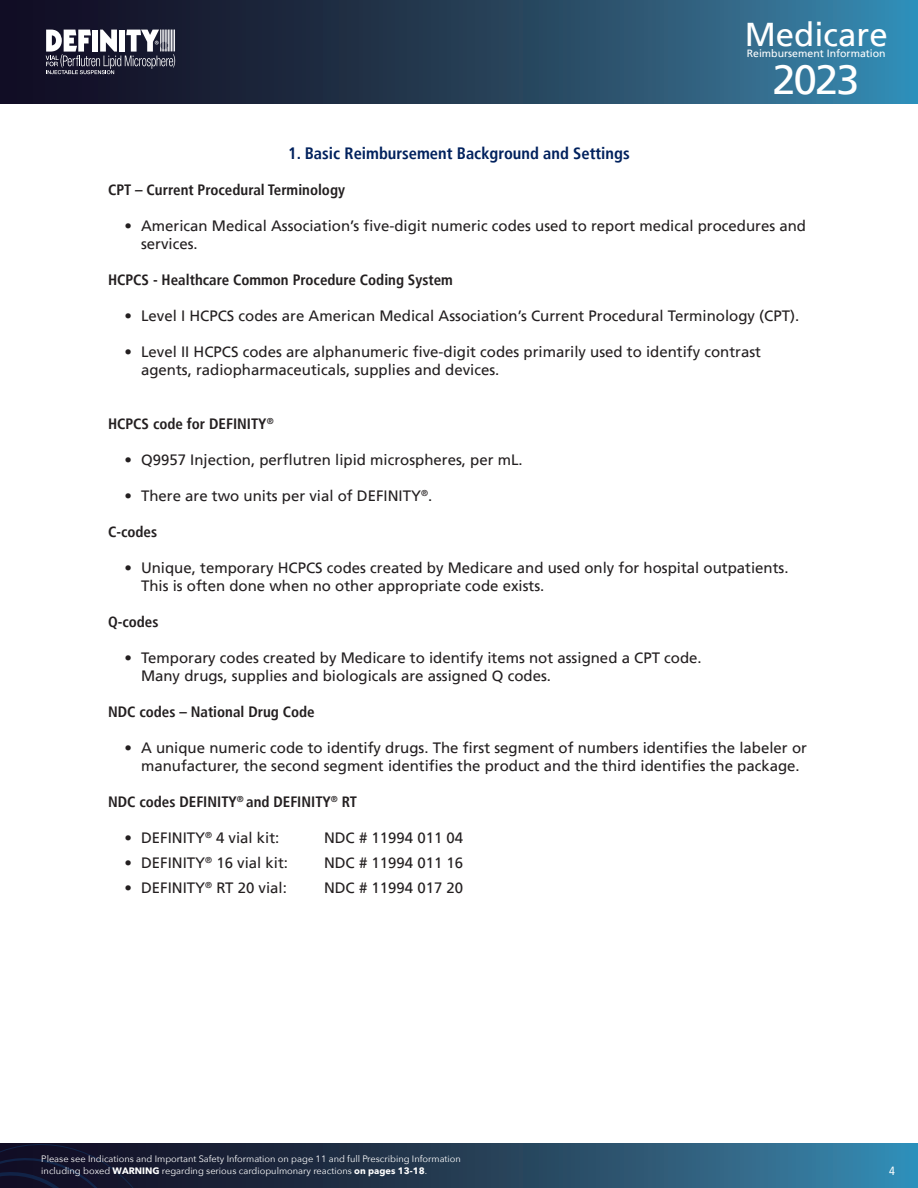
<style>
.page{position:relative;width:918px;height:1188px;background:#fff}
.page>*{position:absolute;margin:0;border:0;box-sizing:border-box;transform-origin:0 0}
.t1{font:41.55px "Frutiger LT";color:#fff}
.t2{font:33px "Frutiger LT";color:#fff}
.t3{font:700 condensed 16.5px "Frutiger LT";color:#00215d}
.Paragraph_Style_1{font:15px/18px "Frutiger LT";color:#231f20}
.t4{font:700 condensed 15px "Frutiger LT";color:#231f20}
.t5{font:condensed 12px "Frutiger LT";color:#fff}
.t6{font:10.5px "Frutiger LT";color:#fff}
.t7{font:9.3px/12.3px "Avenir Next";color:#fff}
.s1{font-family:"Avenir Next LT Pro";font-weight:700}
</style>
<div class="page">
<svg style="left:174px;top:1144px;width:744px;height:44px;background:#284c67"></svg>
<svg style="left:0;top:0;width:918px;height:104px;background:#25455f"></svg>
<svg style="left:46px;top:29px;width:129px;height:45px"></svg>
<svg style="left:0;top:1143px;width:174px;height:45px;background:#13142c"></svg>
<h2 class="t2" style="left:745px;top:15px;width:145px">Medicare</h2>
<p class="t6" style="left:747px;top:47px;width:140px">Reimbursement Information</p>
<h1 class="t1" style="left:772px;top:55px;width:89px">2023</h1>
<p class="t3" style="left:288px;top:144px;width:343px">1. Basic Reimbursement Background and Settings</p>
<p class="t4" style="left:108px;top:181px;width:239px">CPT – Current Procedural Terminology</p>
<p class="Paragraph_Style_1" style="left:141px;top:217px;width:667px;text-indent:-16px">• American Medical Association’s five-digit numeric codes used to report medical procedures and services.</p>
<p class="t4" style="left:108px;top:271px;width:346px">HCPCS - Healthcare Common Procedure Coding System</p>
<p class="Paragraph_Style_1" style="left:124px;top:307px;width:676px">• Level I HCPCS codes are American Medical Association’s Current Procedural Terminology (CPT).</p>
<p class="Paragraph_Style_1" style="left:141px;top:343px;width:622px;text-indent:-16px">• Level II HCPCS codes are alphanumeric five-digit codes primarily used to identify contrast agents, radiopharmaceuticals, supplies and devices.</p>
<p class="t4" style="left:108px;top:415px;width:167px">HCPCS code for DEFINITY<sup>®</sup></p>
<p class="Paragraph_Style_1" style="left:124px;top:451px;width:400px">• Q9957 Injection, perflutren lipid microspheres, per mL.</p>
<p class="Paragraph_Style_1" style="left:124px;top:487px;width:309px">• There are two units per vial of DEFINITY<sup>®</sup>.</p>
<p class="t4" style="left:108px;top:523px;width:51px">C-codes</p>
<p class="Paragraph_Style_1" style="left:141px;top:559px;width:649px;text-indent:-16px">• Unique, temporary HCPCS codes created by Medicare and used only for hospital outpatients.<br>This is often done when no other appropriate code exists.</p>
<p class="t4" style="left:108px;top:613px;width:52px">Q-codes</p>
<p class="Paragraph_Style_1" style="left:141px;top:649px;width:562px;text-indent:-16px">• Temporary codes created by Medicare to identify items not assigned a CPT code.<br>Many drugs, supplies and biologicals are assigned Q codes.</p>
<p class="t4" style="left:108px;top:703px;width:208px">NDC codes – National Drug Code</p>
<p class="Paragraph_Style_1" style="left:141px;top:739px;width:667px;text-indent:-16px">• A unique numeric code to identify drugs. The first segment of numbers identifies the labeler or manufacturer, the second segment identifies the product and the third identifies the package.</p>
<p class="t4" style="left:108px;top:793px;width:251px">NDC codes DEFINITY<sup>®</sup> and DEFINITY<sup>®</sup> RT</p>
<p class="Paragraph_Style_1" style="left:124px;top:829px;width:156px">• DEFINITY<sup>®</sup> 4 vial kit:</p>
<p class="Paragraph_Style_1" style="left:324px;top:829px;width:141px">NDC # 11994 011 04</p>
<p class="Paragraph_Style_1" style="left:124px;top:854px;width:165px">• DEFINITY<sup>®</sup> 16 vial kit:</p>
<p class="Paragraph_Style_1" style="left:324px;top:854px;width:141px">NDC # 11994 011 16</p>
<p class="Paragraph_Style_1" style="left:124px;top:878px;width:164px">• DEFINITY<sup>®</sup> RT 20 vial:</p>
<p class="Paragraph_Style_1" style="left:324px;top:878px;width:141px">NDC # 11994 017 20</p>
<p class="t7" style="left:41px;top:1152px;width:421px">Please see Indications and Important Safety Information on page 11 and full Prescribing Information including boxed <span class="s1">WARNING</span> regarding serious cardiopulmonary reactions <span class="s1">on pages 13-18</span>.</p>
<p class="t5" style="left:889px;top:1164px;width:7px">4</p>
</div>
